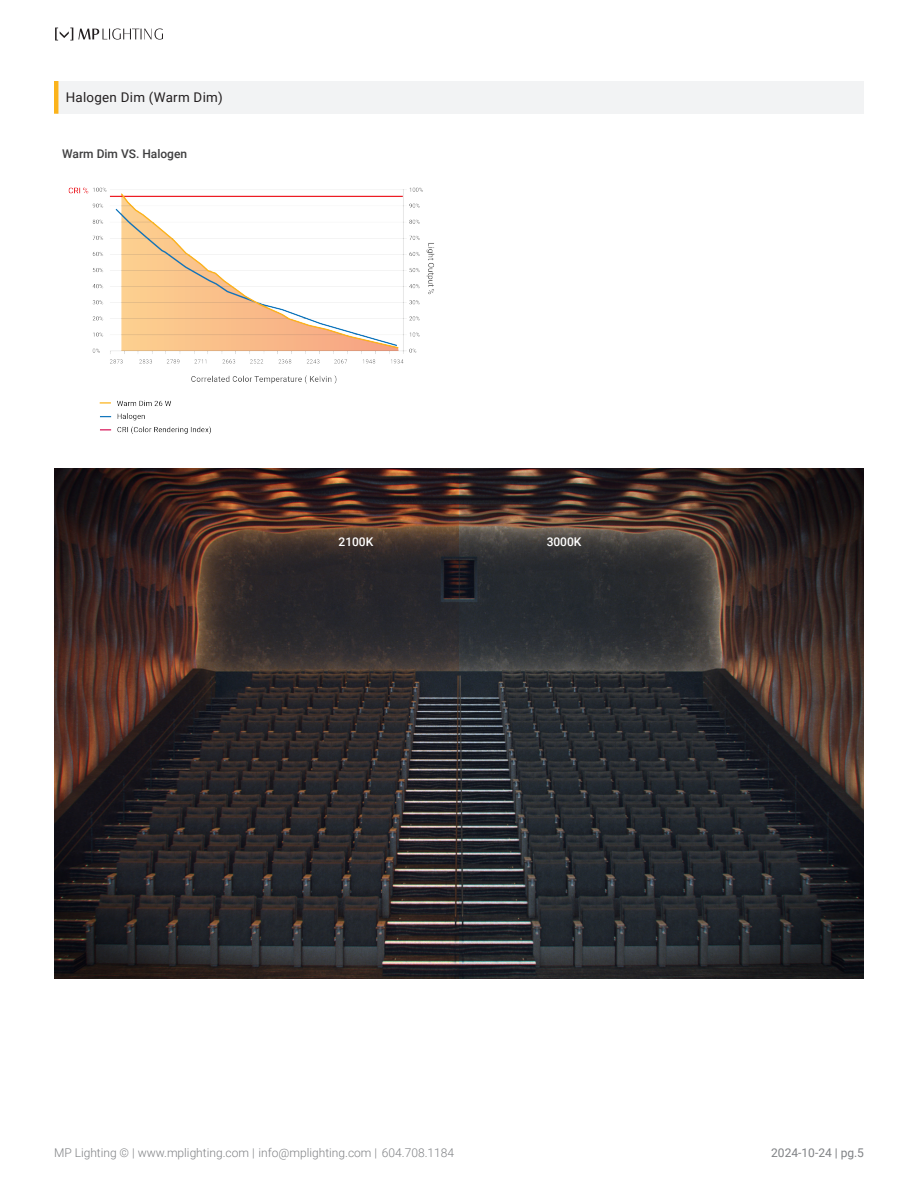
<style>
.page{position:relative;width:918px;height:1188px;background:#fff}
.page>*{position:absolute;margin:0;border:0;box-sizing:border-box;transform-origin:0 0}
._5-_section_title{font:13.35px "Roboto";letter-spacing:.02em;color:#231f20}
.t1{font:300 12px "Roboto";color:#808285}
._6-_technical_information{font:500 12px "Roboto";color:#3e3e3f}
.t2{font:12px "Roboto";color:#808285}
._6-_technical_information-2{font:500 12px "Roboto";color:#fff}
</style>
<div class="page">
<svg style="left:55px;top:28px;width:108px;height:12px"></svg>
<div style="left:56px;top:81px;width:808px;height:33px;background:#f2f3f4"></div>
<hr style="left:54px;top:81px;width:4px;height:33px;background:#fbb31b">
<img style="left:68px;top:187px;width:367px;height:247px">
<img style="left:54px;top:469px;width:810px;height:510px">
<p class="_5-_section_title" style="left:66px;top:88px;width:159px">Halogen Dim (Warm Dim)</p>
<p class="_6-_technical_information" style="left:62px;top:145px;width:127px">Warm Dim VS. Halogen</p>
<p class="_6-_technical_information-2" style="left:339px;top:534px;width:36px">2100K</p>
<p class="_6-_technical_information-2" style="left:547px;top:534px;width:36px">3000K</p>
<p class="t1" style="left:54px;top:1144px;width:402px">MP Lighting © | www.mplighting.com | info@mplighting.com | 604.708.1184</p>
<p class="t2" style="left:771px;top:1144px;width:94px">2024-10-24 | pg.5</p>
</div>
